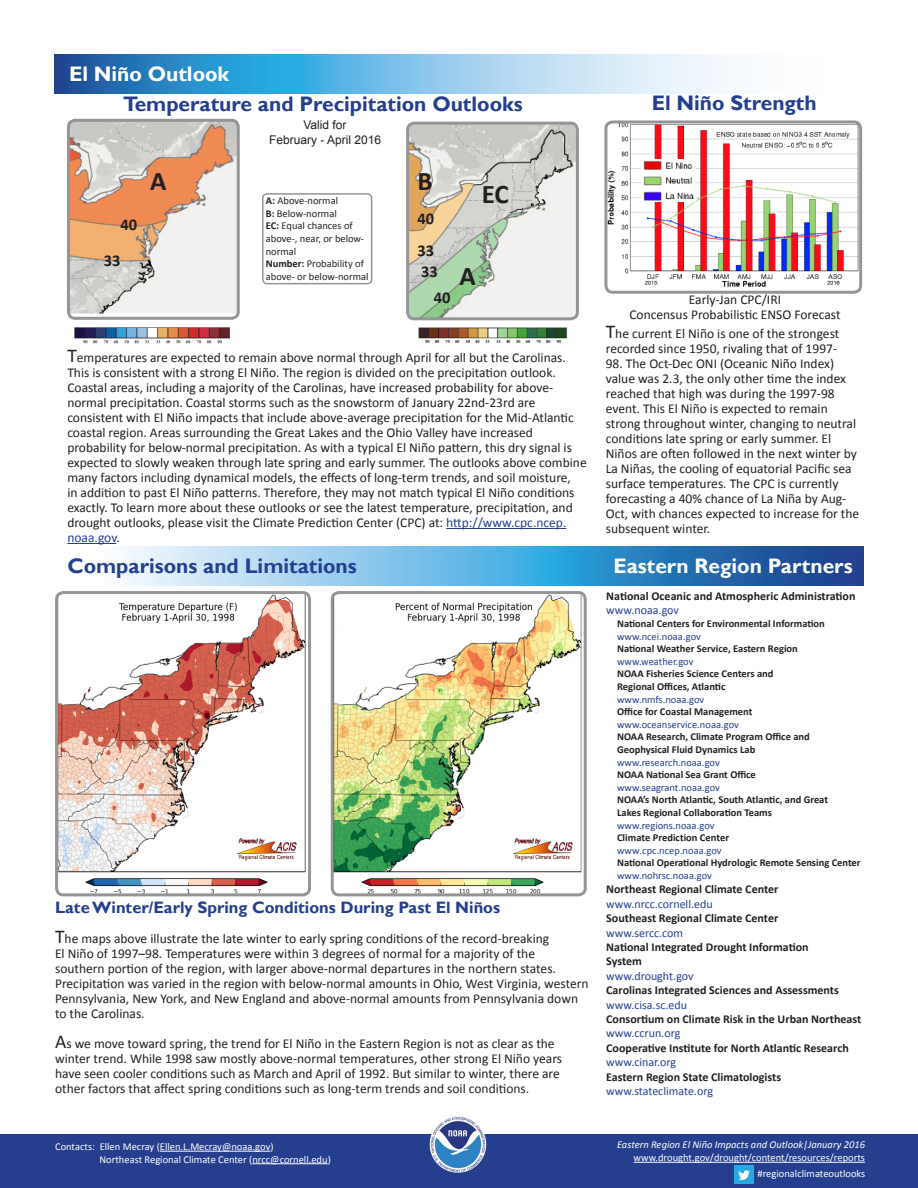
<style>
.page{position:relative;width:918px;height:1188px;background:#fff}
.page>*{position:absolute;margin:0;border:0;box-sizing:border-box;transform-origin:0 0}
.body_text{font:700 27px "Calibri";color:#231f20}
.Heading_1_Center{font:700 21px "Gill Sans";color:#253f8e}
.t1{font:700 21px "Gill Sans";color:#fff}
.t2{font:700 21px "Gill Sans";color:#25408f}
.body_text-2{font:700 16.5px "Gill Sans";color:#253f8e}
.body_text-3{font:700 16.5px "Calibri";color:#231f20}
.body_text-4{font:13.5px/15px "Calibri";color:#231f20}
.t3{font:700 12px "Calibri";color:#231f20}
.t4{font:12px "Calibri";color:#253f8e}
.t5{font:12px "Arial";color:#231f20}
.t6{font:700 10.5px/12.6px "Calibri";color:#231f20}
.t7{font:10.5px "Calibri";color:#fff}
.t8{font:10.5px/12.6px "Calibri";color:#231f20}
.t9{font:italic 10.5px "Calibri";color:#fff}
.s1{font-weight:700}
.s2{font-size:19.5px}
.s3{color:#253f8e}
.s4{font-weight:400;color:#253f8e}
</style>
<div class="page">
<svg style="left:54px;top:54px;width:677px;height:40px;background:#7ab8df"></svg>
<div style="left:0;top:1134px;width:918px;height:54px;background:#253f8e"></div>
<svg style="left:448px;top:1116px;width:10px;height:3px"></svg>
<svg style="left:123px;top:546px;width:741px;height:40px;background:#66a5d3"></svg>
<hr style="left:160px;top:1151px;width:110px;height:1px;background:#fff">
<hr style="left:252px;top:1163px;width:76px;height:1px;background:#fff">
<hr style="left:634px;top:1162px;width:231px;height:1px;background:#fff">
<img style="left:734px;top:1166px;width:20px;height:18px">
<img style="left:57px;top:595px;width:249px;height:300px">
<div style="left:55px;top:591px;width:256px;height:305px;border:3px solid #939598;border-radius:7px"></div>
<img style="left:332px;top:593px;width:249px;height:302px">
<div style="left:331px;top:591px;width:256px;height:305px;border:3px solid #939598;border-radius:7px"></div>
<img style="left:608px;top:124px;width:250px;height:165px">
<div style="left:604px;top:120px;width:258px;height:174px;border:3px solid #939598;border-radius:7px"></div>
<img style="left:68px;top:120px;width:168px;height:194px">
<div style="left:67px;top:119px;width:173px;height:201px;border:3px solid #939598;border-radius:7px"></div>
<hr style="left:446px;top:528px;width:120px;height:1px;background:#253f8e">
<hr style="left:67px;top:543px;width:49px;height:1px;background:#253f8e">
<img style="left:408px;top:123px;width:167px;height:196px">
<div style="left:406px;top:122px;width:173px;height:198px;border:3px solid #939598;border-radius:7px"></div>
<img style="left:74px;top:327px;width:156px;height:17px">
<img style="left:418px;top:327px;width:150px;height:16px">
<div style="left:262px;top:193px;width:110px;height:91px;border:2px solid #939598;border-radius:4px"></div>
<img style="left:641px;top:160px;width:54px;height:41px">
<h2 class="t1" style="left:69px;top:61px;width:162px">El Niño Outlook</h2>
<p class="Heading_1_Center" style="left:123px;top:91px;width:401px">Temperature and Precipitation Outlooks</p>
<p class="Heading_1_Center" style="left:652px;top:90px;width:167px">El Niño Strength</p>
<p class="body_text-3" style="left:120px;top:214px;width:18px">40</p>
<p class="body_text-3" style="left:104px;top:250px;width:18px">33</p>
<p class="body_text" style="left:150px;top:164px;width:18px">A</p>
<p class="t5" style="left:304px;top:117px;width:45px">Valid for</p>
<p class="t5" style="left:269px;top:132px;width:114px">February - April 2016</p>
<p class="body_text" style="left:417px;top:164px;width:17px">B</p>
<p class="t8" style="left:266px;top:194px;width:74px"><span class="s1">A:</span> Above-normal</p>
<p class="t8" style="left:266px;top:207px;width:73px"><span class="s1">B:</span> Below-normal</p>
<p class="t8" style="left:266px;top:220px;width:100px"><span class="s1">EC:</span> Equal chances of above-, near, or below&shy;normal</p>
<p class="t8" style="left:266px;top:257px;width:104px"><span class="s1">Number:</span> Probability of above- or below-normal</p>
<p class="body_text" style="left:460px;top:259px;width:18px">A</p>
<p class="body_text-3" style="left:417px;top:208px;width:18px">40</p>
<p class="body_text-3" style="left:417px;top:240px;width:18px">33</p>
<p class="body_text-3" style="left:421px;top:261px;width:18px">33</p>
<p class="body_text-3" style="left:434px;top:287px;width:18px">40</p>
<p class="body_text" style="left:482px;top:177px;width:29px">EC</p>
<p class="body_text-4" style="left:67px;top:350px;width:521px"><span class="s2">T</span>emperatures are expected to remain above normal through April for all but the Carolinas.<br>This is consistent with a strong El Niño. The region is divided on the precipitation outlook.<br>Coastal areas, including a majority of the Carolinas, have increased probability for above&shy;normal precipitation. Coastal storms such as the snowstorm of January 22nd-23rd are consistent with El Niño impacts that include above-average precipitation for the Mid-Atlantic coastal region. Areas surrounding the Great Lakes and the Ohio Valley have increased probability for below-normal precipitation. As with a typical El Niño pattern, this dry signal is expected to slowly weaken through late spring and early summer. The outlooks above combine many factors including dynamical models, the effects of long-term trends, and soil moisture,<br>in addition to past El Niño patterns. Therefore, they may not match typical El Niño conditions exactly. To learn more about these outlooks or see the latest temperature, precipitation, and drought outlooks, please visit the Climate Prediction Center (CPC) at: <span class="s3">http://www.cpc.ncep. noaa.gov</span>.</p>
<p class="body_text-4" style="left:689px;top:292px;width:94px">Early-Jan CPC/IRI</p>
<p class="body_text-4" style="left:629px;top:307px;width:213px">Concensus Probabilistic ENSO Forecast</p>
<p class="body_text-4" style="left:606px;top:326px;width:235px"><span class="s2">T</span>he current El Niño is one of the strongest recorded since 1950, rivaling that of 1997-</p>
<p class="body_text-4" style="left:606px;top:356px;width:255px">98. The Oct-Dec ONI (Oceanic Niño Index) value was 2.3, the only other time the index reached that high was during the 1997-98 event. This El Niño is expected to remain strong throughout winter, changing to neutral conditions late spring or early summer. El Niños are often followed in the next winter by La Niñas, the cooling of equatorial Pacific sea surface temperatures. The CPC is currently forecasting a 40% chance of La Niña by Aug-Oct, with chances expected to increase for the subsequent winter.</p>
<h2 class="t2" style="left:68px;top:553px;width:291px">Comparisons and Limitations</h2>
<h2 class="t1" style="left:613px;top:553px;width:241px">Eastern Region Partners</h2>
<p class="t3" style="left:606px;top:588px;width:251px">National Oceanic and Atmospheric Administration</p>
<p class="t4" style="left:606px;top:603px;width:74px">www.noaa.gov</p>
<p class="t6" style="left:617px;top:617px;width:245px">National Centers for Environmental Information <span class="s4">www.ncei.noaa.gov<br></span>National Weather Service, Eastern Region <span class="s4">www.weather.gov<br></span>NOAA Fisheries Science Centers and<br>Regional Offices, Atlantic<br><span class="s4">www.nmfs.noaa.gov<br></span>Office for Coastal Management <span class="s4">www.oceanservice.noaa.gov<br></span>NOAA Research, Climate Program Office and<br>Geophysical Fluid Dynamics Lab <span class="s4">www.research.noaa.gov<br></span>NOAA National Sea Grant Office <span class="s4">www.seagrant.noaa.gov<br></span>NOAA’s North Atlantic, South Atlantic, and Great<br>Lakes Regional Collaboration Teams <span class="s4">www.regions.noaa.gov<br></span>Climate Prediction Center<br><span class="s4">www.cpc.ncep.noaa.gov<br></span>National Operational Hydrologic Remote Sensing Center <span class="s4">www.nohrsc.noaa.gov</span></p>
<p class="t3" style="left:606px;top:882px;width:174px">Northeast Regional Climate Center</p>
<p class="t4" style="left:606px;top:896px;width:108px">www.nrcc.cornell.edu</p>
<p class="t3" style="left:606px;top:911px;width:174px">Southeast Regional Climate Center</p>
<p class="t4" style="left:606px;top:925px;width:78px">www.sercc.com</p>
<p class="t3" style="left:606px;top:939px;width:204px">National Integrated Drought Information</p>
<p class="t3" style="left:606px;top:954px;width:37px">System</p>
<p class="t4" style="left:606px;top:968px;width:89px">www.drought.gov</p>
<p class="t3" style="left:606px;top:983px;width:234px">Carolinas Integrated Sciences and Assessments</p>
<p class="t4" style="left:606px;top:997px;width:82px">www.cisa.sc.edu</p>
<p class="t3" style="left:606px;top:1011px;width:256px">Consortium on Climate Risk in the Urban Northeast</p>
<p class="t4" style="left:606px;top:1026px;width:76px">www.ccrun.org</p>
<p class="t3" style="left:606px;top:1040px;width:244px">Cooperative Institute for North Atlantic Research</p>
<p class="t4" style="left:606px;top:1055px;width:71px">www.cinar.org</p>
<p class="t3" style="left:606px;top:1069px;width:176px">Eastern Region State Climatologists</p>
<p class="t4" style="left:606px;top:1083px;width:108px">www.stateclimate.org</p>
<p class="body_text-2" style="left:55px;top:897px;width:447px">Late Winter/Early Spring Conditions During Past El Niños</p>
<p class="body_text-4" style="left:55px;top:931px;width:535px"><span class="s2">T</span>he maps above illustrate the late winter to early spring conditions of the record-breaking<br>El Niño of 1997–98. Temperatures were within 3 degrees of normal for a majority of the<br>southern portion of the region, with larger above-normal departures in the northern states.<br>Precipitation was varied in the region with below-normal amounts in Ohio, West Virginia, western Pennsylvania, New York, and New England and above-normal amounts from Pennsylvania down to the Carolinas.</p>
<p class="body_text-4" style="left:55px;top:1036px;width:509px"><span class="s2">A</span>s we move toward spring, the trend for El Niño in the Eastern Region is not as clear as the winter trend. While 1998 saw mostly above-normal temperatures, other strong El Niño years have seen cooler conditions such as March and April of 1992. But similar to winter, there are other factors that affect spring conditions such as long-term trends and soil conditions.</p>
<p class="t7" style="left:55px;top:1140px;width:220px">Contacts: Ellen Mecray (Ellen.L.Mecray@noaa.gov)</p>
<p class="t7" style="left:99px;top:1152px;width:233px">Northeast Regional Climate Center (nrcc@cornell.edu)</p>
<p class="t9" style="left:617px;top:1138px;width:250px">Eastern Region El Niño Impacts and Outlook|January 2016</p>
<p class="t7" style="left:634px;top:1151px;width:233px">www.drought.gov/drought/content/resources/reports</p>
<p class="t7" style="left:758px;top:1167px;width:109px">#regionalclimateoutlooks</p>
</div>
